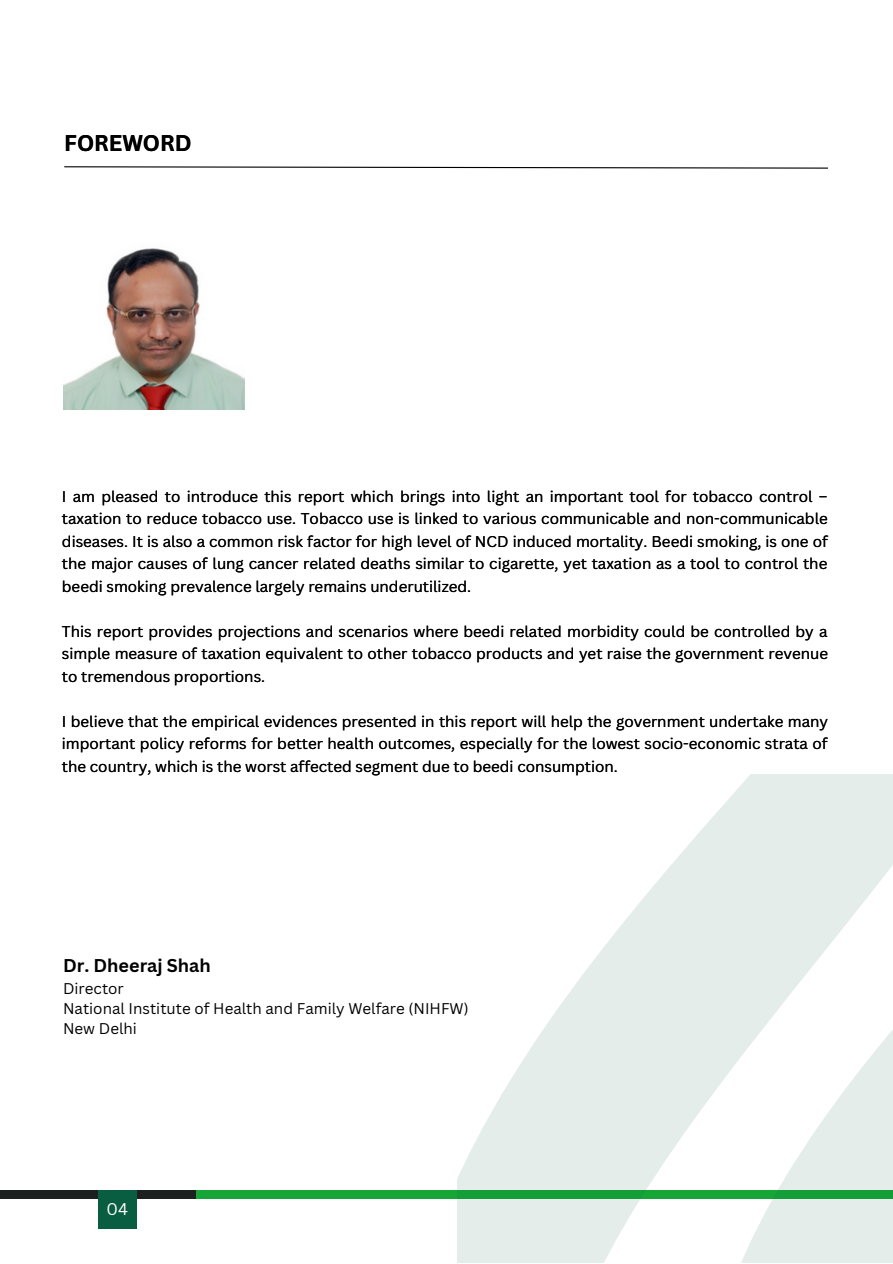
<style>
.page{position:relative;width:893px;height:1264px;background:#fff}
.page>*{position:absolute;margin:0;border:0;box-sizing:border-box;transform-origin:0 0}
.t1{font:700 22.05px "Canva Sans";color:#000}
.t2{font:700 18px "Canva Sans";color:#000}
.t3{font:16.5px "Canva Sans";color:#fff}
.t4{font:15.15px/22.5px "Canva Sans";color:#000;text-align:justify}
</style>
<div class="page">
<div style="left:160px;top:1190px;width:732px;height:8px;background:#16a637"></div>
<div style="left:0;top:1190px;width:196px;height:8px;background:#1c2120"></div>
<div style="left:98px;top:1190px;width:39px;height:39px;background:#095d40"></div>
<svg style="left:458px;top:775px;width:434px;height:487px;fill:#e4edea"></svg>
<img style="left:63px;top:248px;width:181px;height:161px">
<svg style="left:64px;top:166px;width:764px;height:3px"></svg>
<p class="t1" style="left:64px;top:127px;width:129px">FOREWORD</p>
<p class="t4" style="left:62px;top:484px;width:767px">I am pleased to introduce this report which brings into light an important tool for tobacco control – taxation to reduce tobacco use. Tobacco use is linked to various communicable and non-communicable diseases. It is also a common risk factor for high level of NCD induced mortality. Beedi smoking, is one of the major causes of lung cancer related deaths similar to cigarette, yet taxation as a tool to control the beedi smoking prevalence largely remains underutilized.</p>
<p class="t4" style="left:62px;top:619px;width:767px">This report provides projections and scenarios where beedi related morbidity could be controlled by a simple measure of taxation equivalent to other tobacco products and yet raise the government revenue to tremendous proportions.</p>
<p class="t4" style="left:62px;top:709px;width:767px">I believe that the empirical evidences presented in this report will help the government undertake many important policy reforms for better health outcomes, especially for the lowest socio-economic strata of the country, which is the worst affected segment due to beedi consumption.</p>
<p class="t2" style="left:63px;top:953px;width:149px">Dr. Dheeraj Shah</p>
<p class="t4" style="left:63px;top:976px;width:62px">Director</p>
<p class="t4" style="left:63px;top:996px;width:407px">National Institute of Health and Family Welfare (NIHFW)</p>
<p class="t4" style="left:63px;top:1017px;width:75px">New Delhi</p>
<p class="t3" style="left:106px;top:1197px;width:23px">04</p>
</div>
